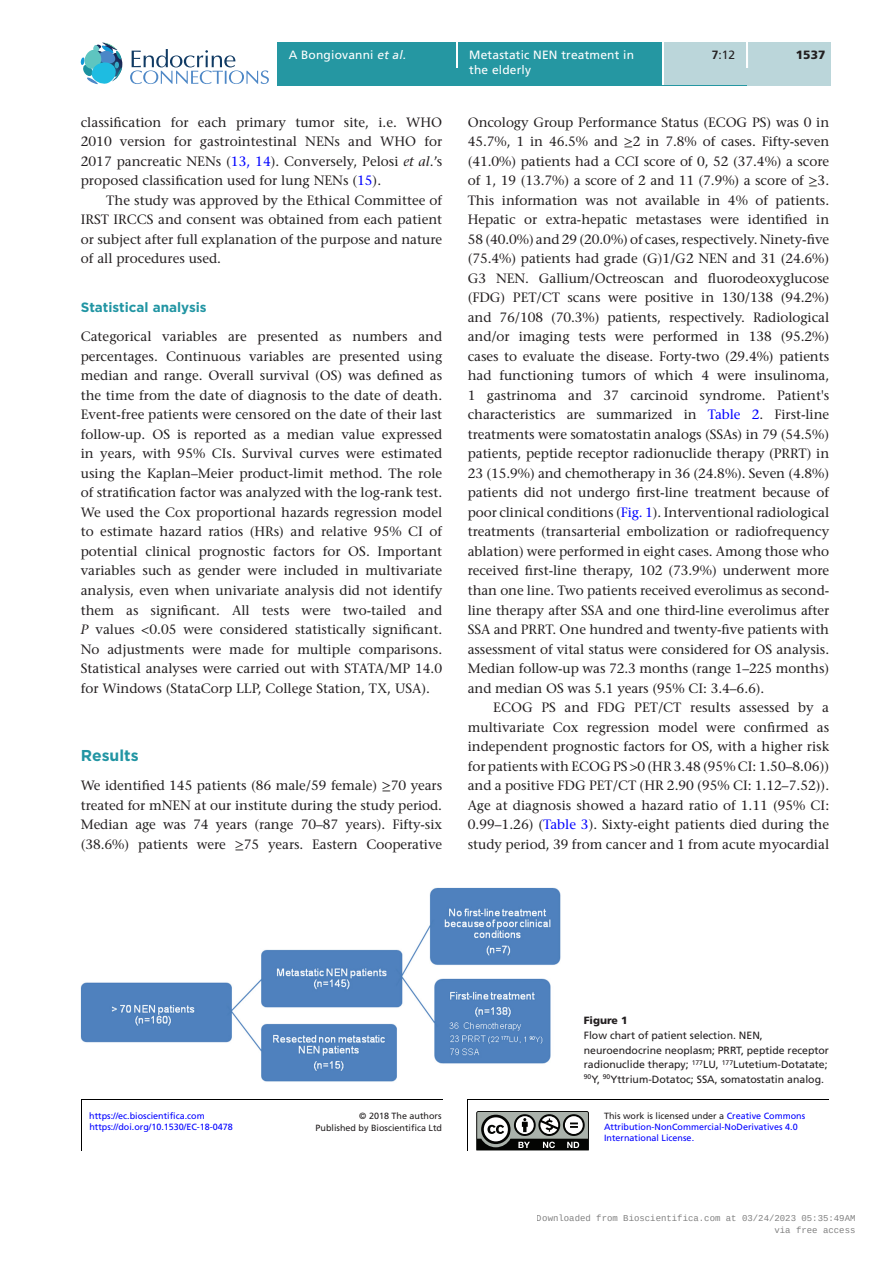
<style>
.page{position:relative;width:893px;height:1263px;background:#fff}
.page>*{position:absolute;margin:0;border:0;box-sizing:border-box;transform-origin:0 0}
.t1{font:700 15.75px "Gotham";color:#2195a3}
.TXT{font:500 13.5px/19.5px "Stone Serif Std";letter-spacing:-.005em;color:#231f20;text-align:justify}
.TXI{font:500 13.5px/19.5px "Stone Serif Std";color:#231f20;text-align:justify}
.t2{font:700 13.5px "Gotham";color:#2195a3}
.t3{font:12px/14.7px "Frutiger LT Std";letter-spacing:.015em;color:#fff}
.t4{font:12px "Frutiger LT Std";color:#231f20}
.t5{font:900 12px "Frutiger LT Std";color:#231f20}
.FC{font:10.5px/14.7px "Frutiger LT Std";color:#231f20}
.FC-2{font:900 10.5px "Frutiger LT Std";color:#231f20}
.t6{font:9px/11.2px "Frutiger LT Std";color:#00f}
.t7{font:9px/12px "Liberation Mono";color:rgb(0 0 0/.5);text-align:right}
.t8{font:9px/11.9px "Frutiger LT Std";color:#231f20;text-align:right}
.s1{font-style:italic}
.s2{font-weight:700}
.s3{color:#00f}
.s4{font-family:"STIX General";font-weight:400}
.s5{color:#231f20}
</style>
<div class="page">
<svg style="left:130px;top:49px;width:139px;height:35px"></svg>
<svg style="left:81px;top:43px;width:41px;height:41px"></svg>
<div style="left:277px;top:51px;width:554px;height:34px;background:#2597a2"></div>
<div style="left:277px;top:43px;width:179px;height:8px;background:#2597a2"></div>
<hr style="left:456px;top:43px;width:2px;height:25px;background:#fff">
<div style="left:458px;top:43px;width:205px;height:42px;background:#2597a2"></div>
<hr style="left:663px;top:43px;width:1px;height:42px;background:#fff">
<div style="left:664px;top:43px;width:83px;height:42px;background:#bbd6da"></div>
<div style="left:747px;top:68px;width:84px;height:17px;background:#bbd6da"></div>
<div style="left:748px;top:43px;width:83px;height:25px;background:#bbd6da"></div>
<hr style="left:746px;top:43px;width:2px;height:25px;background:#fff">
<img style="left:81px;top:888px;width:480px;height:194px">
<hr style="left:468px;top:1099px;width:1px;height:52px;background:#000">
<hr style="left:468px;top:1099px;width:361px;height:1px;background:#000">
<hr style="left:81px;top:1099px;width:1px;height:52px;background:#000">
<hr style="left:81px;top:1099px;width:361px;height:1px;background:#000">
<svg style="left:476px;top:1111px;width:113px;height:40px"></svg>
<p class="t3" style="left:289px;top:48px;width:119px">A Bongiovanni <span class="s1">et al.</span></p>
<p class="t3" style="left:469px;top:48px;width:166px">Metastatic NEN treatment in the elderly</p>
<p class="t4" style="left:712px;top:48px;width:25px"><span class="s2">7</span>:12</p>
<p class="t5" style="left:796px;top:48px;width:31px">1537</p>
<p class="TXI" style="left:81px;top:113px;width:363px">classification for each primary tumor site, i.e. WHO 2010 version for gastrointestinal NENs and WHO for 2017 pancreatic NENs (<span class="s3">13, 14</span>). Conversely, Pelosi <span class="s1">et al</span>.’s proposed classification used for lung NENs (<span class="s3">15</span>).</p>
<p class="TXI" style="left:81px;top:191px;width:363px;text-indent:26px">The study was approved by the Ethical Committee of IRST IRCCS and consent was obtained from each patient or subject after full explanation of the purpose and nature of all procedures used.</p>
<h2 class="t2" style="left:81px;top:298px;width:127px">Statistical analysis</h2>
<p class="TXT" style="left:81px;top:327px;width:363px">Categorical variables are presented as numbers and percentages. Continuous variables are presented using median and range. Overall survival (OS) was defined as the time from the date of diagnosis to the date of death.<br>Event-free patients were censored on the date of their last follow-up. OS is reported as a median value expressed in years, with 95% CIs. Survival curves were estimated using the Kaplan–Meier product-limit method. The role of stratification factor was analyzed with the log-rank test.<br>We used the Cox proportional hazards regression model to estimate hazard ratios (HRs) and relative 95% CI of potential clinical prognostic factors for OS. Important variables such as gender were included in multivariate analysis, even when univariate analysis did not identify them as significant. All tests were two-tailed and <span class="s1">P</span> values &lt;0.05 were considered statistically significant.<br>No adjustments were made for multiple comparisons.<br>Statistical analyses were carried out with STATA/MP 14.0 for Windows (StataCorp LLP, College Station, TX, USA).</p>
<h1 class="t1" style="left:81px;top:745px;width:59px">Results</h1>
<p class="TXT" style="left:81px;top:776px;width:363px">We identified 145 patients (86 male/59 female) <span class="s4">≥</span>70 years treated for mNEN at our institute during the study period.<br>Median age was 74 years (range 70–87 years). Fifty-six (38.6%) patients were <span class="s4">≥</span>75 years. Eastern Cooperative</p>
<p class="TXT" style="left:468px;top:113px;width:363px">Oncology Group Performance Status (ECOG PS) was 0 in 45.7%, 1 in 46.5% and <span class="s4">≥</span>2 in 7.8% of cases. Fifty-seven (41.0%) patients had a CCI score of 0, 52 (37.4%) a score of 1, 19 (13.7%) a score of 2 and 11 (7.9%) a score of <span class="s4">≥</span>3.<br>This information was not available in 4% of patients.<br>Hepatic or extra-hepatic metastases were identified in 58 (40.0%) and 29 (20.0%) of cases, respectively. Ninety-five (75.4%) patients had grade (G)1/G2 NEN and 31 (24.6%)<br>G3 NEN. Gallium/Octreoscan and fluorodeoxyglucose (FDG) PET/CT scans were positive in 130/138 (94.2%) and 76/108 (70.3%) patients, respectively. Radiological and/or imaging tests were performed in 138 (95.2%) cases to evaluate the disease. Forty-two (29.4%) patients had functioning tumors of which 4 were insulinoma, 1 gastrinoma and 37 carcinoid syndrome. Patient's characteristics are summarized in <span class="s3">Table 2</span>. First-line treatments were somatostatin analogs (SSAs) in 79 (54.5%) patients, peptide receptor radionuclide therapy (PRRT) in 23 (15.9%) and chemotherapy in 36 (24.8%). Seven (4.8%) patients did not undergo first-line treatment because of poor clinical conditions (<span class="s3">Fig. 1</span>). Interventional radiological treatments (transarterial embolization or radiofrequency ablation) were performed in eight cases. Among those who received first-line therapy, 102 (73.9%) underwent more than one line. Two patients received everolimus as second&shy;line therapy after SSA and one third-line everolimus after SSA and PRRT. One hundred and twenty-five patients with assessment of vital status were considered for OS analysis.<br>Median follow-up was 72.3 months (range 1–225 months) and median OS was 5.1 years (95% CI: 3.4–6.6).</p>
<p class="TXI" style="left:468px;top:698px;width:363px;text-indent:26px">ECOG PS and FDG PET/CT results assessed by a multivariate Cox regression model were confirmed as independent prognostic factors for OS, with a higher risk for patients with ECOG PS &gt;0 (HR 3.48 (95% CI: 1.50–8.06)) and a positive FDG PET/CT (HR 2.90 (95% CI: 1.12–7.52)).<br>Age at diagnosis showed a hazard ratio of 1.11 (95% CI:<br>0.99–1.26) (<span class="s3">Table 3</span>). Sixty-eight patients died during the study period, 39 from cancer and 1 from acute myocardial</p>
<p class="t6" style="left:89px;top:1110px;width:117px">https://ec.bioscientifica.com</p>
<p class="t8" style="left:315px;top:1110px;width:128px">© 2018 The authors<br>Published by Bioscientifica Ltd</p>
<p class="t6" style="left:89px;top:1121px;width:145px">https://doi.org/10.1530/EC-18-0478</p>
<p class="FC-2" style="left:584px;top:1014px;width:45px">Figure 1</p>
<p class="FC" style="left:584px;top:1028px;width:247px">Flow chart of patient selection. NEN, neuroendocrine neoplasm; PRRT, peptide receptor radionuclide therapy; <sup>177</sup>LU, <sup>177</sup>Lutetium-Dotatate; <sup>90</sup>Y, <sup>90</sup>Yttrium-Dotatoc; SSA, somatostatin analog.</p>
<p class="t6" style="left:604px;top:1110px;width:203px"><span class="s5">This work is licensed under a</span> Creative Commons<br>Attribution-NonCommercial-NoDerivatives 4.0<br>International License.</p>
<p class="t7" style="left:537px;top:1212px;width:320px">Downloaded from Bioscientifica.com at 03/24/2023 05:35:49AM via free access</p>
</div>
